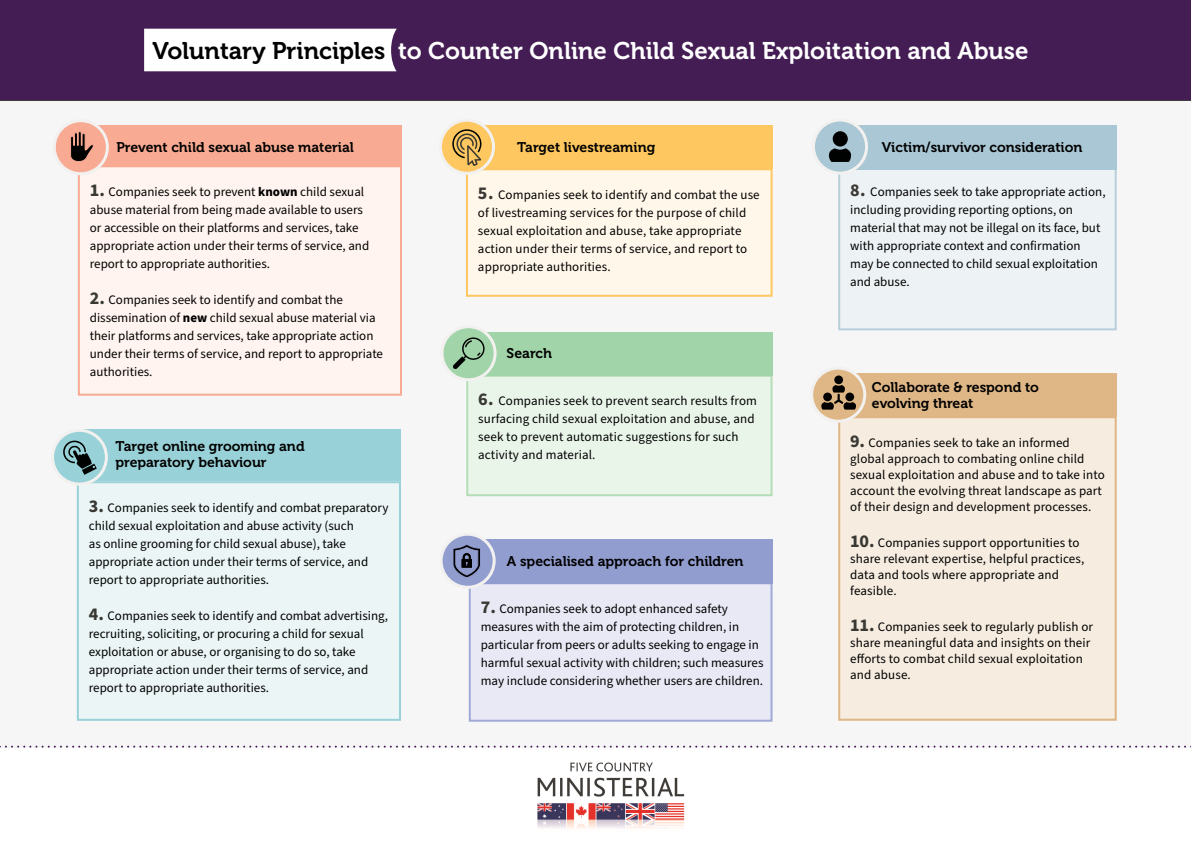
<style>
.page{position:relative;width:1191px;height:842px;background:#fff}
.page>*{position:absolute;margin:0;border:0;box-sizing:border-box;transform-origin:0 0}
.t1{font:24px "Museo 700";color:#fff}
.t2{font:14px/16px "Museo 700";color:#000}
.text{font:13px/18px "Source Sans Pro";color:#000}
.s1{color:#000}
.s2{font-weight:700;font-size:18px;color:#393833}
.s3{font-weight:700}
</style>
<div class="page">
<div style="left:0;top:101px;width:1191px;height:647px;background:#f6f6f6"></div>
<div style="left:0;top:0;width:1191px;height:101px;background:#451d55"></div>
<svg style="left:144px;top:29px;width:253px;height:42px"></svg>
<svg style="left:0;top:746px;width:1191px;height:2px"></svg>
<div style="left:78px;top:126px;width:324px;height:44px;background:#f8aa92"></div>
<div style="left:79px;top:166px;width:322px;height:229px;background:#fff4ef"></div>
<div style="left:78px;top:165px;width:324px;height:231px;border:2px solid #f8aa92"></div>
<div style="left:839px;top:166px;width:276px;height:163px;background:#edf2f4"></div>
<div style="left:838px;top:165px;width:278px;height:165px;border:2px solid #b7cfda"></div>
<div style="left:54px;top:121px;width:53px;height:53px;background:#f8aa92;border-radius:50%"></div>
<div style="left:53px;top:119px;width:56px;height:56px;border:3px solid #f2f1f0;border-radius:50%"></div>
<div style="left:838px;top:125px;width:278px;height:44px;background:#a9c7d4"></div>
<div style="left:813px;top:120px;width:53px;height:53px;background:#a9c7d4;border-radius:50%"></div>
<div style="left:812px;top:119px;width:56px;height:56px;border:3px solid #f2f1f0;border-radius:50%"></div>
<div style="left:467px;top:376px;width:304px;height:119px;background:#eaf5ea"></div>
<div style="left:466px;top:375px;width:306px;height:121px;border:2px solid #b4dcb7"></div>
<div style="left:466px;top:332px;width:306px;height:44px;background:#a1d4a8"></div>
<svg style="left:442px;top:327px;width:53px;height:53px"></svg>
<div style="left:440px;top:325px;width:56px;height:56px;border:3px solid #f2f1f0;border-radius:50%"></div>
<svg style="left:453px;top:337px;width:31px;height:32px"></svg>
<svg style="left:70px;top:131px;width:24px;height:31px"></svg>
<div style="left:467px;top:169px;width:304px;height:127px;background:#fff7ea"></div>
<div style="left:466px;top:168px;width:306px;height:129px;border:2px solid #fec75f"></div>
<div style="left:466px;top:126px;width:306px;height:43px;background:#fec75f"></div>
<svg style="left:440px;top:120px;width:53px;height:53px"></svg>
<div style="left:439px;top:119px;width:56px;height:56px;border:3px solid #f2f1f0;border-radius:50%"></div>
<svg style="left:452px;top:129px;width:29px;height:37px"></svg>
<div style="left:470px;top:583px;width:301px;height:138px;background:#e8e9f5"></div>
<div style="left:469px;top:582px;width:303px;height:140px;border:2px solid #a1aad6"></div>
<div style="left:468px;top:539px;width:304px;height:44px;background:#929dcf"></div>
<svg style="left:441px;top:534px;width:53px;height:53px"></svg>
<div style="left:439px;top:533px;width:56px;height:56px;border:3px solid #f2f1f0;border-radius:50%"></div>
<svg style="left:452px;top:543px;width:29px;height:35px"></svg>
<div style="left:839px;top:417px;width:276px;height:303px;background:#f6ece0"></div>
<div style="left:838px;top:416px;width:278px;height:305px;border:2px solid #dfb685"></div>
<div style="left:838px;top:373px;width:278px;height:44px;background:#dfb685"></div>
<svg style="left:811px;top:368px;width:53px;height:53px"></svg>
<div style="left:810px;top:367px;width:56px;height:56px;border:3px solid #f2f1f0;border-radius:50%"></div>
<svg style="left:821px;top:375px;width:35px;height:35px"></svg>
<div style="left:78px;top:482px;width:322px;height:238px;background:#ebf5f5"></div>
<div style="left:77px;top:481px;width:324px;height:240px;border:2px solid #98d1d7"></div>
<div style="left:77px;top:429px;width:324px;height:52px;background:#98d1d7"></div>
<svg style="left:53px;top:430px;width:53px;height:54px"></svg>
<div style="left:51px;top:429px;width:57px;height:57px;border:3px solid #f2f1f0;border-radius:50%"></div>
<svg style="left:62px;top:439px;width:35px;height:36px"></svg>
<img style="left:537px;top:762px;width:148px;height:66px">
<div style="left:832px;top:131px;width:15px;height:16px;background:#000101;border-radius:50%"></div>
<svg style="left:828px;top:148px;width:23px;height:14px"></svg>
<p class="t1" style="left:152px;top:37px;width:877px"><span class="s1">Voluntary Principles</span> to Counter Online Child Sexual Exploitation and Abuse</p>
<h2 class="t2" style="left:116px;top:139px;width:239px">Prevent child sexual abuse material</h2>
<h2 class="t2" style="left:881px;top:139px;width:202px">Victim/survivor consideration</h2>
<h2 class="t2" style="left:517px;top:139px;width:140px">Target livestreaming</h2>
<p class="text" style="left:90px;top:183px;width:281px"><span class="s2">1.</span> Companies seek to prevent <span class="s3">known</span> child sexual abuse material from being made available to users or accessible on their platforms and services, take appropriate action under their terms of service, and report to appropriate authorities.</p>
<p class="text" style="left:90px;top:291px;width:295px"><span class="s2">2.</span> Companies seek to identify and combat the dissemination of <span class="s3">new</span> child sexual abuse material via their platforms and services, take appropriate action under their terms of service, and report to appropriate authorities.</p>
<h2 class="t2" style="left:115px;top:438px;width:191px">Target online grooming and</h2>
<h2 class="t2" style="left:115px;top:454px;width:153px">preparatory behaviour</h2>
<p class="text" style="left:89px;top:499px;width:301px"><span class="s2">3.</span> Companies seek to identify and combat preparatory child sexual exploitation and abuse activity (such<br>as online grooming for child sexual abuse), take appropriate action under their terms of service, and report to appropriate authorities.</p>
<p class="text" style="left:89px;top:607px;width:301px"><span class="s2">4.</span> Companies seek to identify and combat advertising, recruiting, soliciting, or procuring a child for sexual exploitation or abuse, or organising to do so, take appropriate action under their terms of service, and report to appropriate authorities.</p>
<p class="text" style="left:478px;top:186px;width:283px"><span class="s2">5.</span> Companies seek to identify and combat the use of livestreaming services for the purpose of child sexual exploitation and abuse, take appropriate action under their terms of service, and report to appropriate authorities.</p>
<h2 class="t2" style="left:506px;top:346px;width:47px">Search</h2>
<p class="text" style="left:478px;top:392px;width:280px"><span class="s2">6.</span> Companies seek to prevent search results from surfacing child sexual exploitation and abuse, and seek to prevent automatic suggestions for such activity and material.</p>
<h2 class="t2" style="left:507px;top:553px;width:238px">A specialised approach for children</h2>
<p class="text" style="left:481px;top:600px;width:284px"><span class="s2">7.</span> Companies seek to adopt enhanced safety measures with the aim of protecting children, in particular from peers or adults seeking to engage in harmful sexual activity with children; such measures may include considering whether users are children.</p>
<p class="text" style="left:850px;top:183px;width:257px"><span class="s2">8.</span> Companies seek to take appropriate action, including providing reporting options, on material that may not be illegal on its face, but with appropriate context and confirmation may be connected to child sexual exploitation and abuse.</p>
<h2 class="t2" style="left:872px;top:379px;width:168px">Collaborate &amp; respond to evolving threat</h2>
<p class="text" style="left:850px;top:435px;width:256px;line-height:16px"><span class="s2">9.</span> Companies seek to take an informed global approach to combating online child sexual exploitation and abuse and to take into account the evolving threat landscape as part of their design and development processes.</p>
<p class="text" style="left:850px;top:535px;width:236px;line-height:16px"><span class="s2">10.</span> Companies support opportunities to share relevant expertise, helpful practices, data and tools where appropriate and feasible.</p>
<p class="text" style="left:850px;top:619px;width:244px;line-height:16px"><span class="s2">11.</span> Companies seek to regularly publish or share meaningful data and insights on their efforts to combat child sexual exploitation and abuse.</p>
</div>
